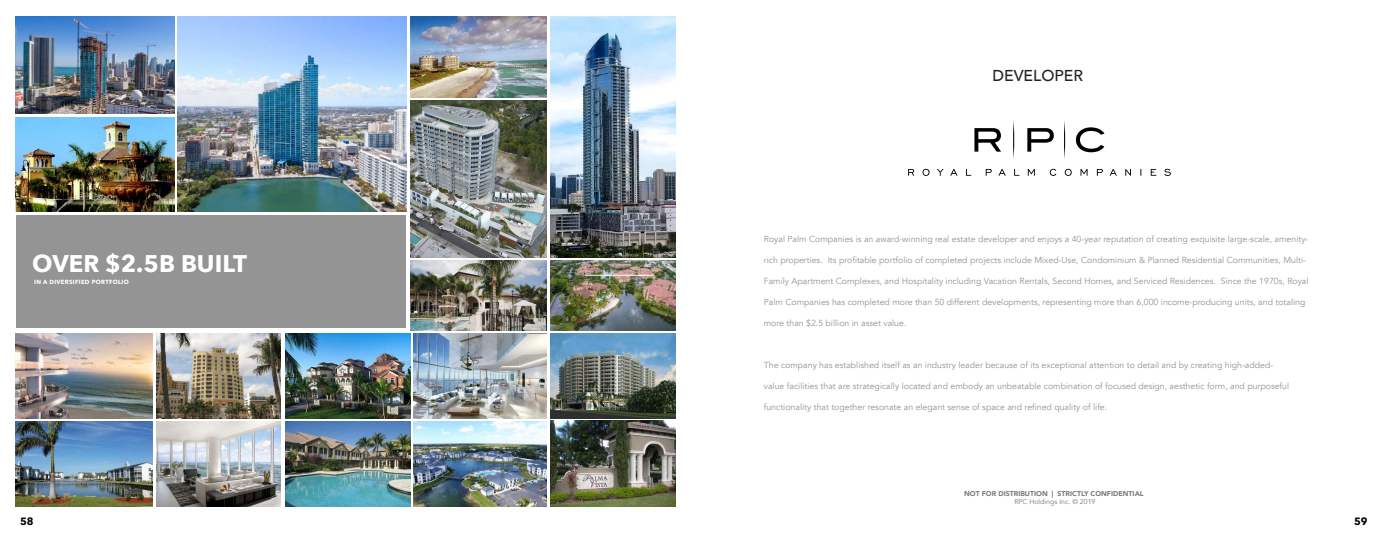
<style>
.page{position:relative;width:1386px;height:536px;background:#fff}
.page>*{position:absolute;margin:0;border:0;box-sizing:border-box;transform-origin:0 0}
.t1{font:700 24.06px "Avenir Next";color:#fff}
.t2{font:500 15.75px "Avenir";color:#232323}
.t3{font:700 10.5px "Avenir Next";color:#000}
.t4{font:8.75px "Avenir";color:#949494}
.t5{font:900 7px "Avenir";color:#7f7a75}
.t6{font:7px "Avenir";color:#7f7a75}
.t7{font:700 5.95px "Avenir Next";letter-spacing:.05em;color:#fff}
</style>
<div class="page">
<div style="left:16px;top:215px;width:390px;height:112px;background:#949494"></div>
<img style="left:410px;top:261px;width:137px;height:69px">
<img style="left:16px;top:16px;width:158px;height:97px">
<img style="left:16px;top:118px;width:158px;height:93px">
<img style="left:550px;top:333px;width:125px;height:85px">
<img style="left:414px;top:422px;width:133px;height:84px">
<img style="left:16px;top:333px;width:136px;height:85px">
<img style="left:550px;top:16px;width:125px;height:241px">
<img style="left:410px;top:16px;width:137px;height:81px">
<img style="left:178px;top:16px;width:228px;height:195px">
<img style="left:16px;top:422px;width:136px;height:84px">
<img style="left:550px;top:420px;width:125px;height:86px">
<img style="left:414px;top:333px;width:133px;height:85px">
<img style="left:156px;top:333px;width:125px;height:85px">
<img style="left:550px;top:261px;width:125px;height:69px">
<img style="left:156px;top:422px;width:125px;height:84px">
<img style="left:285px;top:333px;width:125px;height:85px">
<img style="left:285px;top:422px;width:125px;height:84px">
<hr style="left:585px;top:275px;width:69px;height:1px;background:#fff">
<img style="left:410px;top:101px;width:137px;height:156px">
<svg style="left:908px;top:169px;width:263px;height:7px"></svg>
<svg style="left:974px;top:121px;width:131px;height:38px"></svg>
<h1 class="t1" style="left:32px;top:243px;width:216px">OVER $2.5B BUILT</h1>
<p class="t7" style="left:34px;top:276px;width:96px">IN A DIVERSIFIED PORTFOLIO</p>
<h2 class="t2" style="left:992px;top:61px;width:92px">DEVELOPER</h2>
<p class="t4" style="left:764px;top:233px;width:546px">Royal Palm Companies is an award-winning real estate developer and enjoys a 40-year reputation of creating exquisite large-scale, amenity-</p>
<p class="t4" style="left:764px;top:254px;width:544px">rich properties. Its profitable portfolio of completed projects include Mixed-Use, Condominium &amp; Planned Residential Communities, Multi-</p>
<p class="t4" style="left:764px;top:275px;width:546px">Family Apartment Complexes, and Hospitality including Vacation Rentals, Second Homes, and Serviced Residences. Since the 1970s, Royal</p>
<p class="t4" style="left:764px;top:296px;width:543px">Palm Companies has completed more than 50 different developments, representing more than 6,000 income-producing units, and totaling</p>
<p class="t4" style="left:764px;top:317px;width:144px">more than $2.5 billion in asset value.</p>
<p class="t4" style="left:764px;top:359px;width:511px">The company has established itself as an industry leader because of its exceptional attention to detail and by creating high-added-</p>
<p class="t4" style="left:764px;top:380px;width:527px">value facilities that are strategically located and embody an unbeatable combination of focused design, aesthetic form, and purposeful</p>
<p class="t4" style="left:764px;top:401px;width:345px">functionality that together resonate an elegant sense of space and refined quality of life.</p>
<p class="t5" style="left:964px;top:487px;width:181px">NOT FOR DISTRIBUTION | STRICTLY CONFIDENTIAL</p>
<p class="t6" style="left:1014px;top:497px;width:83px">RPC Holdings Inc. © 2019</p>
<p class="t3" style="left:20px;top:512px;width:15px">58</p>
<p class="t3" style="left:1354px;top:512px;width:15px">59</p>
</div>
